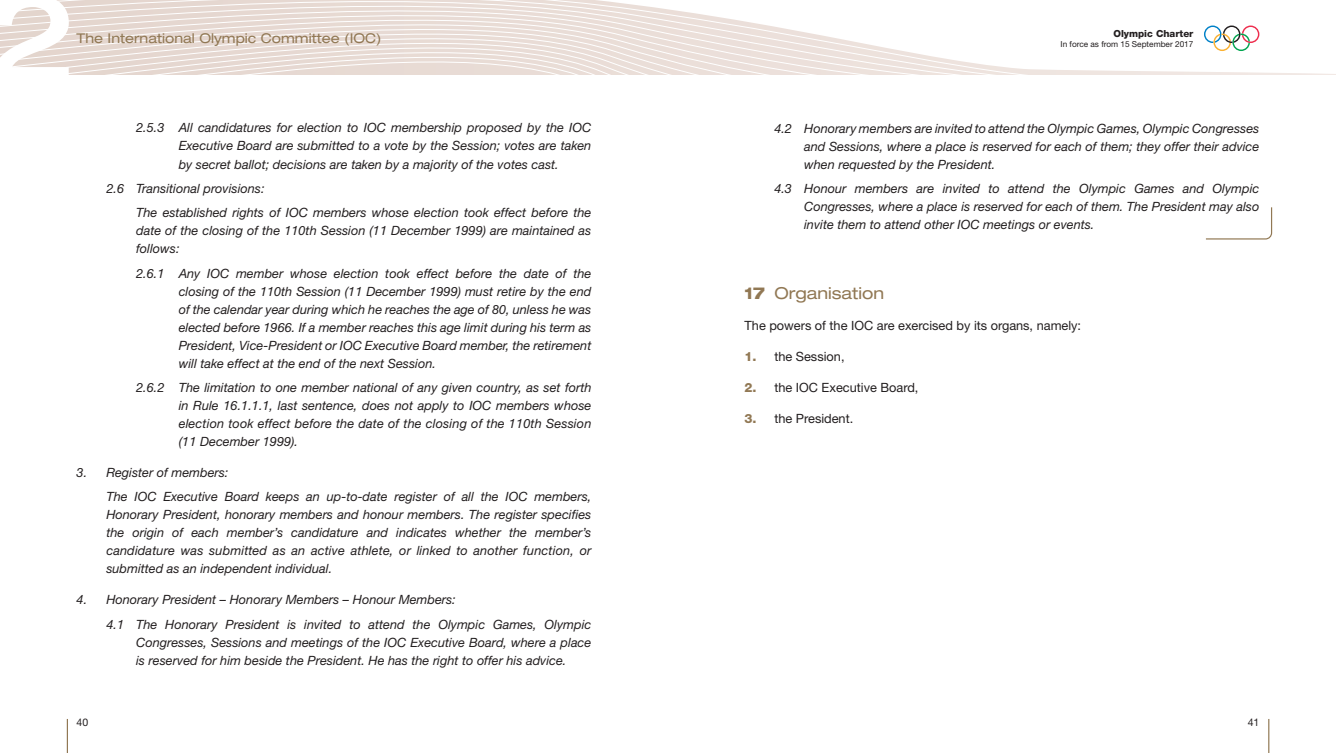
<style>
.page{position:relative;width:1336px;height:753px;background:#fff}
.page>*{position:absolute;margin:0;border:0;box-sizing:border-box;transform-origin:0 0}
.t1{font:expanded 16.5px "Helvetica Neue LT Std";color:#917854}
.t2{font:expanded 13.5px "Helvetica Neue LT Std";color:#917854}
.t3{font:italic 12.75px/18px "Helvetica Neue LT Std";color:#231f20;text-align:justify}
.t4{font:12.75px "Helvetica Neue LT Std";color:#231f20}
.t5{font:10.5px "Helvetica Neue LT Std";color:#231f20}
.t6{font:800 9.75px "Helvetica Neue LT Std";color:#231f20}
.t7{font:8.25px "Helvetica Neue LT Std";color:#231f20}
.s1{font-weight:800}
.s2{font-weight:800;color:#917854}
</style>
<div class="page">
<svg style="left:1104px;top:25px;width:218px;height:49px"></svg>
<svg style="left:69px;top:0;width:1035px;height:75px"></svg>
<svg style="left:1203px;top:26px;width:56px;height:25px"></svg>
<hr style="left:1267px;top:719px;width:2px;height:34px;background:#917854">
<hr style="left:67px;top:719px;width:1px;height:34px;background:#917854">
<svg style="left:0;top:0;width:69px;height:75px"></svg>
<svg style="left:1206px;top:207px;width:66px;height:33px"></svg>
<p class="t2" style="left:77px;top:30px;width:306px">The International Olympic Committee (IOC)</p>
<p class="t6" style="left:1113px;top:27px;width:81px">Olympic Charter</p>
<p class="t7" style="left:1060px;top:39px;width:134px">In force as from 15 September 2017</p>
<p class="t3" style="left:179px;top:119px;width:414px;text-indent:-43px">2.5.3 All candidatures for election to IOC membership proposed by the IOC Executive Board are submitted to a vote by the Session; votes are taken by secret ballot; decisions are taken by a majority of the votes cast.</p>
<p class="t3" style="left:136px;top:176px;width:456px;line-height:24.5px;text-indent:-30px">2.6 Transitional provisions:<br>The established rights of IOC members whose election took effect before the</p>
<p class="t3" style="left:136px;top:221px;width:456px">date of the closing of the 110th Session (11 December 1999) are maintained as follows:</p>
<p class="t3" style="left:179px;top:264px;width:414px;text-indent:-43px">2.6.1 Any IOC member whose election took effect before the date of the closing of the 110th Session (11 December 1999) must retire by the end of the calendar year during which he reaches the age of 80, unless he was elected before 1966. If a member reaches this age limit during his term as President, Vice-President or IOC Executive Board member, the retirement will take effect at the end of the next Session.</p>
<p class="t3" style="left:179px;top:378px;width:414px;text-indent:-43px">2.6.2 The limitation to one member national of any given country, as set forth in Rule 16.1.1.1, last sentence, does not apply to IOC members whose election took effect before the date of the closing of the 110th Session (11 December 1999).</p>
<p class="t3" style="left:106px;top:460px;width:486px;line-height:24.5px;text-indent:-30px">3. Register of members:<br>The IOC Executive Board keeps an up-to-date register of all the IOC members,</p>
<p class="t3" style="left:106px;top:505px;width:486px">Honorary President, honorary members and honour members. The register specifies the origin of each member’s candidature and indicates whether the member’s candidature was submitted as an active athlete, or linked to another function, or submitted as an independent individual.</p>
<p class="t3" style="left:106px;top:587px;width:486px;line-height:24.5px;text-indent:-30px">4. Honorary President – Honorary Members – Honour Members:<br>4.1 The Honorary President is invited to attend the Olympic Games, Olympic</p>
<p class="t3" style="left:136px;top:632px;width:456px">Congresses, Sessions and meetings of the IOC Executive Board, where a place is reserved for him beside the President. He has the right to offer his advice.</p>
<p class="t3" style="left:804px;top:119px;width:457px;text-indent:-30px">4.2 Honorary members are invited to attend the Olympic Games, Olympic Congresses and Sessions, where a place is reserved for each of them; they offer their advice when requested by the President.</p>
<p class="t3" style="left:804px;top:179px;width:456px;text-indent:-30px">4.3 Honour members are invited to attend the Olympic Games and Olympic Congresses, where a place is reserved for each of them. The President may also invite them to attend other IOC meetings or events.</p>
<p class="t1" style="left:744px;top:283px;width:141px"><span class="s1">17</span> Organisation</p>
<p class="t4" style="left:744px;top:318px;width:338px">The powers of the IOC are exercised by its organs, namely:</p>
<p class="t4" style="left:744px;top:349px;width:101px"><span class="s2">1.</span> the Session,</p>
<p class="t4" style="left:744px;top:379px;width:175px"><span class="s2">2.</span> the IOC Executive Board,</p>
<p class="t4" style="left:744px;top:410px;width:108px"><span class="s2">3.</span> the President.</p>
<p class="t5" style="left:77px;top:716px;width:13px">40</p>
<p class="t5" style="left:1247px;top:716px;width:13px">41</p>
</div>
